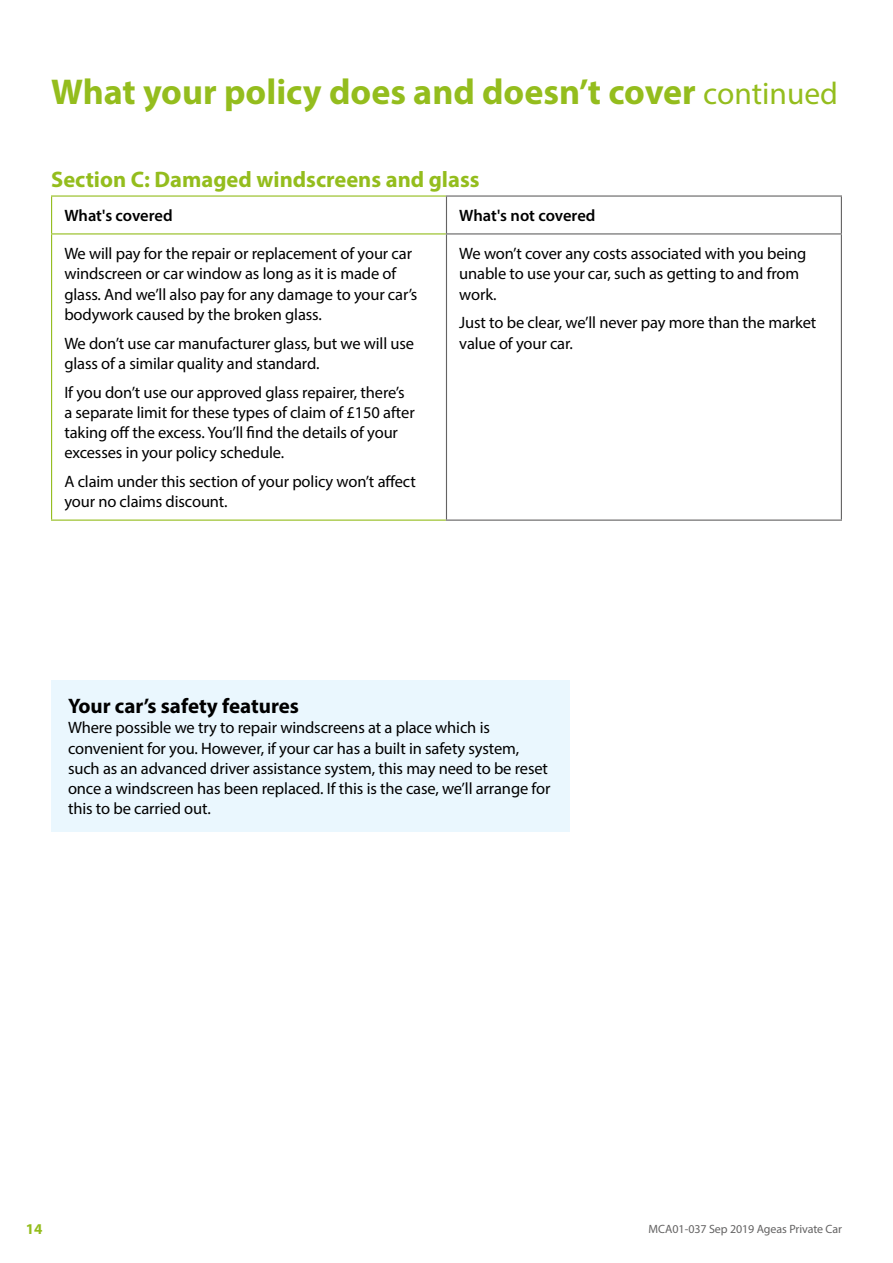
<style>
.page{position:relative;width:893px;height:1263px;background:#fff}
.page>*{position:absolute;margin:0;border:0;box-sizing:border-box;transform-origin:0 0}
.t1{font:700 36px "Myriad Pro";color:#94bd1d}
.t2{font:700 22.5px "Myriad Pro";color:#94bd1d}
.t3{font:700 21px "Myriad Pro";color:#000}
.t4{font:16.5px/20.2px "Myriad Pro";letter-spacing:-.01em;color:#000}
.t5{font:600 16.5px "Myriad Pro";letter-spacing:-.005em;color:#000}
.t6{font:700 15px "Myriad Pro";color:#94bd1d}
.t7{font:12px "Myriad Pro";letter-spacing:-.005em;color:#646363}
.s1{font-weight:400;font-size:31.5px}
</style>
<div class="page">
<div style="left:51px;top:680px;width:519px;height:151px;background:#eaf7fe"></div>
<hr style="left:51px;top:195px;width:395px;height:2px;background:#94bd1d">
<hr style="left:51px;top:197px;width:1px;height:36px;background:#94bd1d">
<hr style="left:51px;top:233px;width:395px;height:1px;background:#94bd1d">
<hr style="left:51px;top:234px;width:1px;height:285px;background:#94bd1d">
<hr style="left:51px;top:519px;width:395px;height:2px;background:#94bd1d">
<hr style="left:446px;top:197px;width:1px;height:36px;background:#646363">
<hr style="left:446px;top:195px;width:396px;height:2px;background:#646363">
<hr style="left:841px;top:197px;width:1px;height:36px;background:#646363">
<hr style="left:446px;top:233px;width:396px;height:1px;background:#646363">
<hr style="left:446px;top:234px;width:1px;height:285px;background:#646363">
<hr style="left:841px;top:234px;width:1px;height:285px;background:#646363">
<hr style="left:446px;top:519px;width:396px;height:2px;background:#646363">
<h1 class="t1" style="left:51px;top:78px;width:788px">What your policy does and doesn’t cover <span class="s1">continued</span></h1>
<h2 class="t2" style="left:51px;top:171px;width:430px">Section C: Damaged windscreens and glass</h2>
<p class="t5" style="left:64px;top:206px;width:110px">What's covered</p>
<p class="t5" style="left:459px;top:206px;width:138px">What's not covered</p>
<p class="t4" style="left:64px;top:245px;width:355px">We will pay for the repair or replacement of your car windscreen or car window as long as it is made of glass. And we’ll also pay for any damage to your car’s bodywork caused by the broken glass.</p>
<p class="t4" style="left:64px;top:334px;width:351px">We don’t use car manufacturer glass, but we will use glass of a similar quality and standard.</p>
<p class="t4" style="left:64px;top:383px;width:352px">If you don’t use our approved glass repairer, there’s a separate limit for these types of claim of £150 after taking off the excess. You’ll find the details of your excesses in your policy schedule.</p>
<p class="t4" style="left:64px;top:473px;width:353px">A claim under this section of your policy won’t affect your no claims discount.</p>
<p class="t4" style="left:459px;top:245px;width:349px">We won’t cover any costs associated with you being unable to use your car, such as getting to and from work.</p>
<p class="t4" style="left:459px;top:314px;width:359px">Just to be clear, we’ll never pay more than the market value of your car.</p>
<p class="t3" style="left:68px;top:698px;width:233px">Your car’s safety features</p>
<p class="t4" style="left:68px;top:719px;width:484px">Where possible we try to repair windscreens at a place which is convenient for you. However, if your car has a built in safety system, such as an advanced driver assistance system, this may need to be reset once a windscreen has been replaced. If this is the case, we’ll arrange for this to be carried out.</p>
<p class="t6" style="left:26px;top:1223px;width:18px">14</p>
<p class="t7" style="left:648px;top:1224px;width:195px">MCA01-037 Sep 2019 Ageas Private Car</p>
</div>
